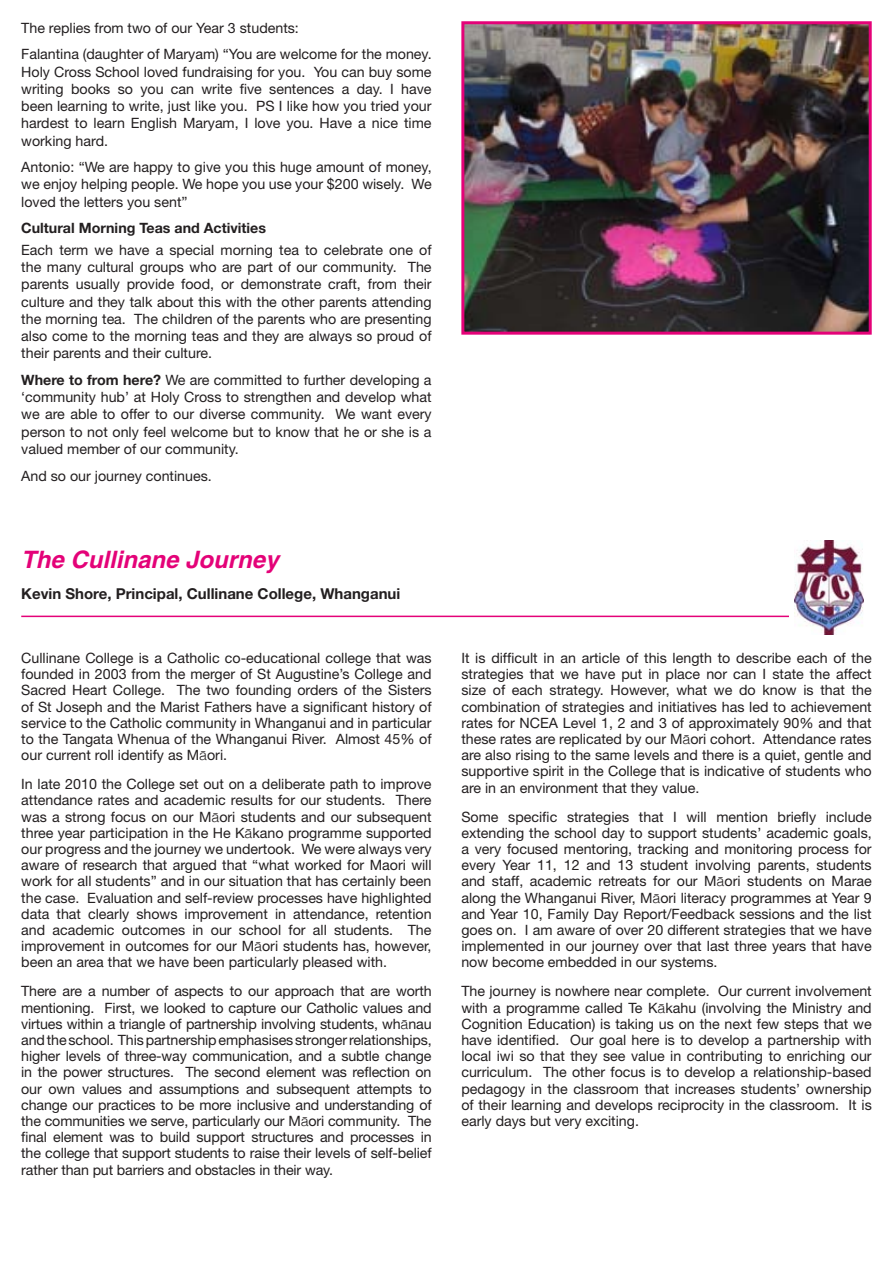
<style>
.page{position:relative;width:893px;height:1263px;background:#fff}
.page>*{position:absolute;margin:0;border:0;box-sizing:border-box;transform-origin:0 0}
.Heading{font:italic 700 24px "Helvetica Maori";color:#e40278}
.Sub_Headings{font:700 15px "Helvetica Neue";color:#231f20}
.Body_Text{font:14.25px/16.2px "Helvetica Neue";color:#231f20;text-align:justify}
.Body_Text-2{font:700 14.25px "Helvetica Neue";color:#231f20}
.s1{font-weight:700}
.s2{font-family:"Helvetica";font-weight:300}
</style>
<div class="page">
<hr style="left:21px;top:616px;width:848px;height:1px;background:#e40278">
<div style="left:789px;top:540px;width:83px;height:95px;background:#fff"></div>
<img style="left:794px;top:540px;width:70px;height:95px">
<img style="left:461px;top:21px;width:411px;height:314px">
<p class="Body_Text" style="left:21px;top:19px;width:279px">The replies from two of our Year 3 students:</p>
<p class="Body_Text" style="left:21px;top:45px;width:412px;line-height:17.2px">Falantina (daughter of Maryam) “You are welcome for the money.<br>Holy Cross School loved fundraising for you. You can buy some writing books so you can write five sentences a day. I have been learning to write, just like you. PS I like how you tried your hardest to learn English Maryam, I love you. Have a nice time working hard.</p>
<p class="Body_Text" style="left:21px;top:158px;width:412px;line-height:17.2px">Antonio: “We are happy to give you this huge amount of money, we enjoy helping people. We hope you use your $200 wisely. We loved the letters you sent”</p>
<p class="Body_Text-2" style="left:21px;top:219px;width:246px">Cultural Morning Teas and Activities</p>
<p class="Body_Text" style="left:21px;top:241px;width:412px;line-height:17.2px">Each term we have a special morning tea to celebrate one of the many cultural groups who are part of our community. The parents usually provide food, or demonstrate craft, from their culture and they talk about this with the other parents attending the morning tea. The children of the parents who are presenting also come to the morning teas and they are always so proud of their parents and their culture.</p>
<p class="Body_Text" style="left:21px;top:371px;width:412px;line-height:17.2px"><span class="s1">Where to from here?</span> We are committed to further developing a ‘community hub’ at Holy Cross to strengthen and develop what we are able to offer to our diverse community. We want every person to not only feel welcome but to know that he or she is a valued member of our community.</p>
<p class="Body_Text" style="left:21px;top:467px;width:192px">And so our journey continues.</p>
<p class="Heading" style="left:21px;top:545px;width:259px">The Cullinane Journey</p>
<p class="Sub_Headings" style="left:21px;top:584px;width:381px">Kevin Shore, Principal, Cullinane College, Whanganui</p>
<p class="Body_Text" style="left:21px;top:650px;width:412px">Cullinane College is a Catholic co-educational college that was founded in 2003 from the merger of St Augustine’s College and Sacred Heart College. The two founding orders of the Sisters of St Joseph and the Marist Fathers have a significant history of service to the Catholic community in Whanganui and in particular to the Tangata Whenua of the Whanganui River. Almost 45% of our current roll identify as M<span class="s2">ā</span>ori.</p>
<p class="Body_Text" style="left:21px;top:776px;width:412px">In late 2010 the College set out on a deliberate path to improve attendance rates and academic results for our students. There was a strong focus on our M<span class="s2">ā</span>ori students and our subsequent three year participation in the He K<span class="s2">ā</span>kano programme supported our progress and the journey we undertook. We were always very aware of research that argued that “what worked for Maori will work for all students” and in our situation that has certainly been the case. Evaluation and self-review processes have highlighted data that clearly shows improvement in attendance, retention and academic outcomes in our school for all students. The improvement in outcomes for our M<span class="s2">ā</span>ori students has, however, been an area that we have been particularly pleased with.</p>
<p class="Body_Text" style="left:21px;top:983px;width:412px">There are a number of aspects to our approach that are worth mentioning. First, we looked to capture our Catholic values and virtues within a triangle of partnership involving students, wh<span class="s2">ā</span>nau and the school. This partnership emphasises stronger relationships, higher levels of three-way communication, and a subtle change in the power structures. The second element was reflection on our own values and assumptions and subsequent attempts to change our practices to be more inclusive and understanding of the communities we serve, particularly our M<span class="s2">ā</span>ori community. The final element was to build support structures and processes in the college that support students to raise their levels of self-belief rather than put barriers and obstacles in their way.</p>
<p class="Body_Text" style="left:461px;top:650px;width:412px">It is difficult in an article of this length to describe each of the strategies that we have put in place nor can I state the affect size of each strategy. However, what we do know is that the combination of strategies and initiatives has led to achievement rates for NCEA Level 1, 2 and 3 of approximately 90% and that these rates are replicated by our M<span class="s2">ā</span>ori cohort. Attendance rates are also rising to the same levels and there is a quiet, gentle and supportive spirit in the College that is indicative of students who are in an environment that they value.</p>
<p class="Body_Text" style="left:461px;top:808px;width:412px">Some specific strategies that I will mention briefly include extending the school day to support students’ academic goals, a very focused mentoring, tracking and monitoring process for every Year 11, 12 and 13 student involving parents, students and staff, academic retreats for our M<span class="s2">ā</span>ori students on Marae along the Whanganui River, M<span class="s2">ā</span>ori literacy programmes at Year 9 and Year 10, Family Day Report/Feedback sessions and the list goes on. I am aware of over 20 different strategies that we have implemented in our journey over that last three years that have now become embedded in our systems.</p>
<p class="Body_Text" style="left:461px;top:983px;width:412px">The journey is nowhere near complete. Our current involvement with a programme called Te K<span class="s2">ā</span>kahu (involving the Ministry and Cognition Education) is taking us on the next few steps that we have identified. Our goal here is to develop a partnership with local iwi so that they see value in contributing to enriching our curriculum. The other focus is to develop a relationship-based pedagogy in the classroom that increases students’ ownership of their learning and develops reciprocity in the classroom. It is early days but very exciting.</p>
</div>
